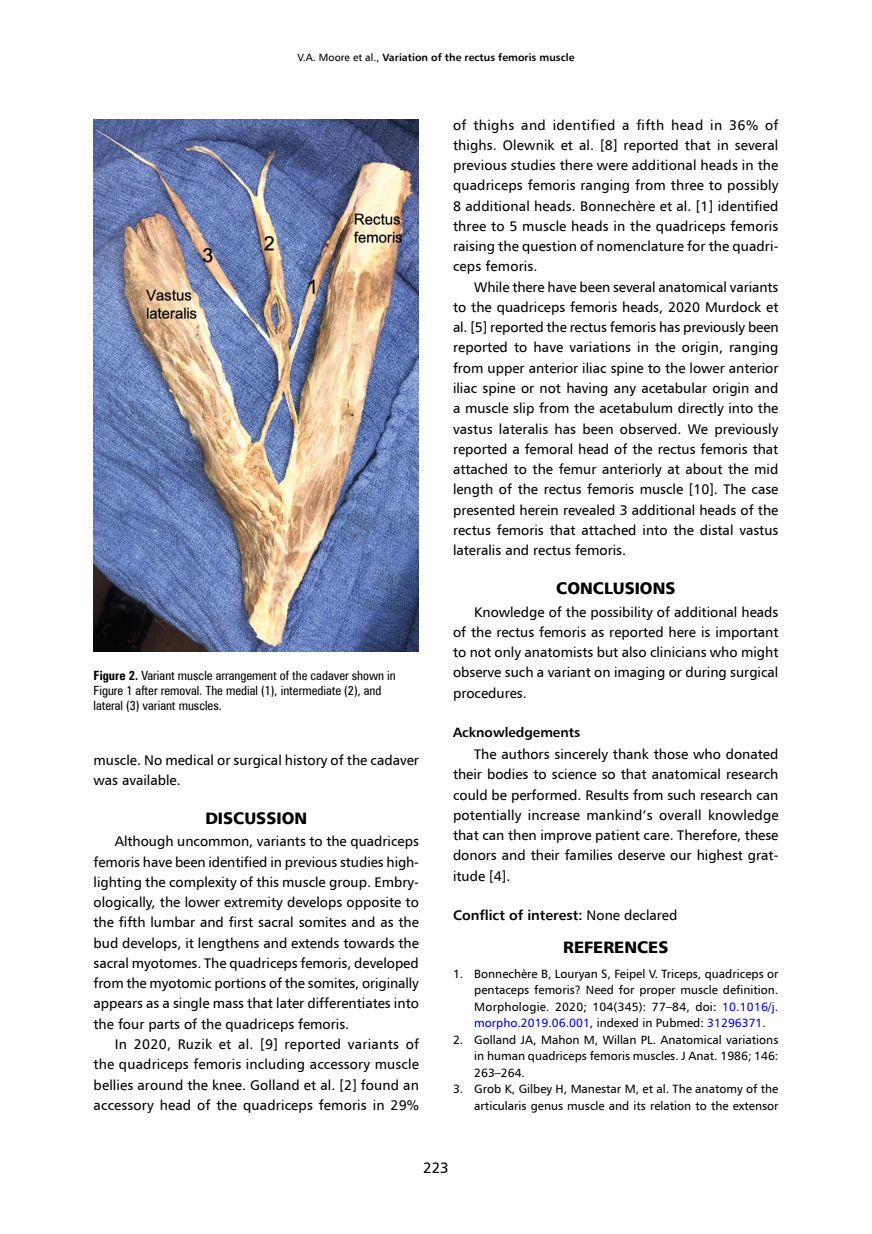
<style>
.page{position:relative;width:872px;height:1234px;background:#fff}
.page>*{position:absolute;margin:0;border:0;box-sizing:border-box;transform-origin:0 0}
.t1{font:16.5px "Humnst 777 Blk EU";color:#000}
.t2{font:15px "Humnst 777 EU";color:#000}
.t3{font:13.95px/20.2px "Humnst 777 EU";color:#000;text-align:justify}
.t4{font:700 13.95px "Humnst 777 EU";color:#000}
.t5{font:700 13.5px "Humnst 777 EU";color:#000}
.t6{font:12.75px/15.3px "Zurich Cn EU";color:#000}
.t7{font:12px/16.5px "Humnst 777 EU";color:#000;text-align:justify}
.t8{font:700 10.5px "Humnst 777 EU";color:#000}
.s1{font-weight:400}
.s2{font-weight:700}
.s3{color:#00f}
</style>
<div class="page">
<img style="left:94px;top:119px;width:325px;height:532px">
<p class="t8" style="left:297px;top:50px;width:278px"><span class="s1">V.A. Moore et al.,</span> Variation of the rectus femoris muscle</p>
<p class="t6" style="left:94px;top:667px;width:304px"><span class="s2">Figure 2.</span> Variant muscle arrangement of the cadaver shown in<br>Figure 1 after removal. The medial (1), intermediate (2), and lateral (3) variant muscles.</p>
<p class="t3" style="left:94px;top:749px;width:327px">muscle. No medical or surgical history of the cadaver was available.</p>
<p class="t1" style="left:205px;top:807px;width:103px">DISCUSSION</p>
<p class="t3" style="left:94px;top:830px;width:327px;text-indent:21px">Although uncommon, variants to the quadriceps femoris have been identified in previous studies high&shy;lighting the complexity of this muscle group. Embry&shy;ologically, the lower extremity develops opposite to the fifth lumbar and first sacral somites and as the bud develops, it lengthens and extends towards the sacral myotomes. The quadriceps femoris, developed from the myotomic portions of the somites, originally appears as a single mass that later differentiates into the four parts of the quadriceps femoris.</p>
<p class="t3" style="left:94px;top:1033px;width:327px;text-indent:21px">In 2020, Ruzik et al. [9] reported variants of the quadriceps femoris including accessory muscle bellies around the knee. Golland et al. [2] found an accessory head of the quadriceps femoris in 29%</p>
<p class="t3" style="left:453px;top:114px;width:327px">of thighs and identified a fifth head in 36% of thighs. Olewnik et al. [8] reported that in several previous studies there were additional heads in the quadriceps femoris ranging from three to possibly 8 additional heads. Bonnechère et al. [1] identified three to 5 muscle heads in the quadriceps femoris raising the question of nomenclature for the quadri&shy;ceps femoris.</p>
<p class="t3" style="left:453px;top:276px;width:327px;text-indent:21px">While there have been several anatomical variants to the quadriceps femoris heads, 2020 Murdock et al. [5] reported the rectus femoris has previously been reported to have variations in the origin, ranging from upper anterior iliac spine to the lower anterior iliac spine or not having any acetabular origin and a muscle slip from the acetabulum directly into the vastus lateralis has been observed. We previously reported a femoral head of the rectus femoris that attached to the femur anteriorly at about the mid length of the rectus femoris muscle [10]. The case presented herein revealed 3 additional heads of the rectus femoris that attached into the distal vastus lateralis and rectus femoris.</p>
<p class="t1" style="left:556px;top:577px;width:121px">CONCLUSIONS</p>
<p class="t3" style="left:453px;top:601px;width:327px;text-indent:21px">Knowledge of the possibility of additional heads of the rectus femoris as reported here is important to not only anatomists but also clinicians who might observe such a variant on imaging or during surgical procedures.</p>
<p class="t5" style="left:453px;top:723px;width:129px">Acknowledgements</p>
<p class="t3" style="left:453px;top:743px;width:327px;text-indent:21px">The authors sincerely thank those who donated their bodies to science so that anatomical research could be performed. Results from such research can potentially increase mankind’s overall knowledge that can then improve patient care. Therefore, these donors and their families deserve our highest grat&shy;itude [4].</p>
<p class="t4" style="left:453px;top:906px;width:226px">Conflict of interest: <span class="s1">None declared</span></p>
<p class="t1" style="left:563px;top:936px;width:107px">REFERENCES</p>
<p class="t7" style="left:474px;top:964px;width:306px;text-indent:-21px">1. Bonnechère B, Louryan S, Feipel V. Triceps, quadriceps or pentaceps femoris? Need for proper muscle definition.<br>Morphologie. 2020; 104(345): 77–84, doi: <span class="s3">10.1016/j. morpho.2019.06.001</span>, indexed in Pubmed: <span class="s3">31296371</span>.</p>
<p class="t7" style="left:474px;top:1030px;width:305px;text-indent:-21px">2. Golland JA, Mahon M, Willan PL. Anatomical variations in human quadriceps femoris muscles. J Anat. 1986; 146:<br>263–264.</p>
<p class="t7" style="left:453px;top:1080px;width:327px;text-align:right">3. Grob K, Gilbey H, Manestar M, et al. The anatomy of the articularis genus muscle and its relation to the extensor</p>
<p class="t2" style="left:423px;top:1157px;width:27px">223</p>
</div>
